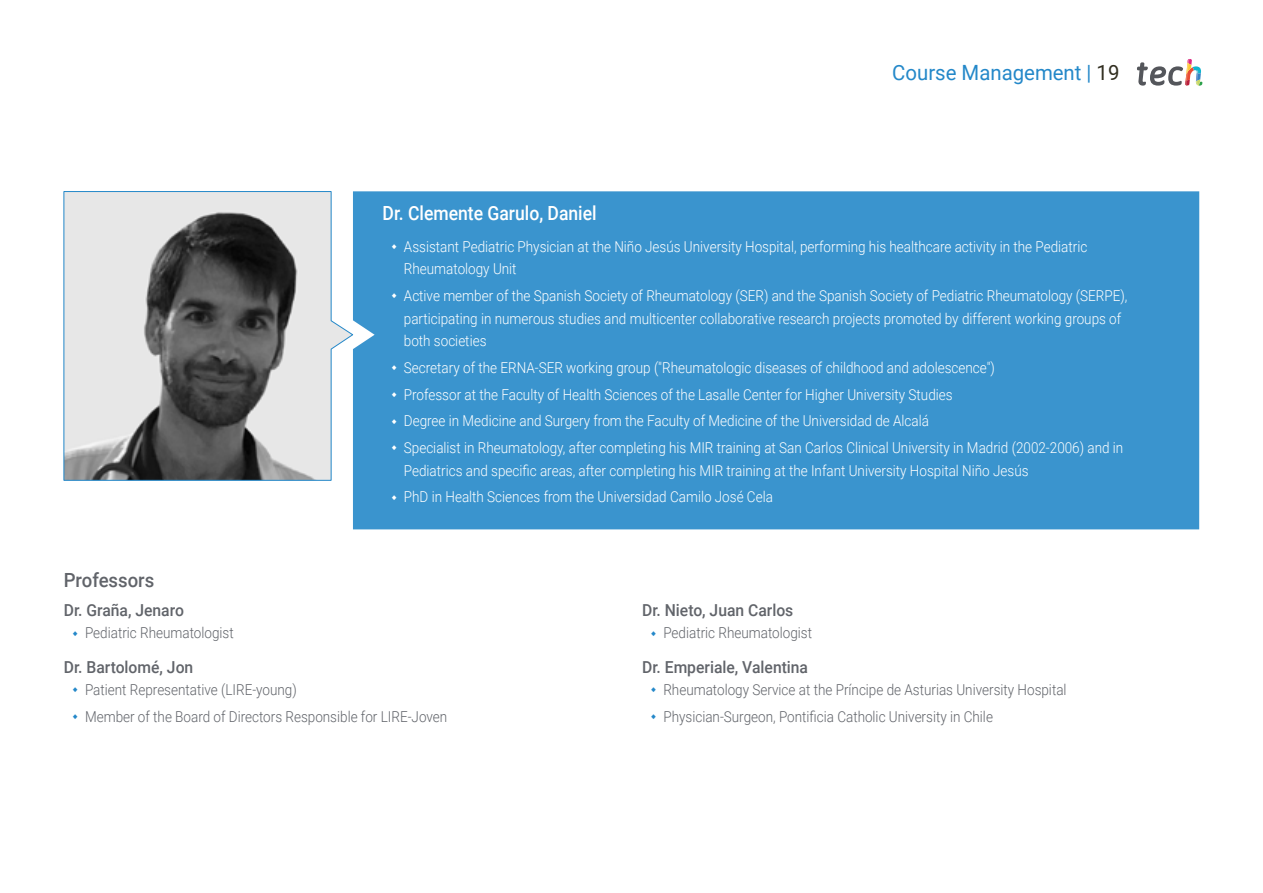
<style>
.page{position:relative;width:1263px;height:893px;background:#fff}
.page>*{position:absolute;margin:0;border:0;box-sizing:border-box;transform-origin:0 0}
.t1{font:21px "Roboto";color:#2488c9}
.t2{font:500 19.5px "Roboto";color:#fff;scale:.9 1}
.t3{font:500 19.5px "Roboto";color:#61646a;scale:.95 1}
.t4{font:500 16.5px "Roboto";color:#61646a;scale:.95 1}
.t5{font:300 15px/26.7px "Roboto";color:#fff;scale:.9 1}
.t6{font:300 15px/26.7px "Roboto";color:#61646a;scale:.9 1}
.s1{color:#312e20}
</style>
<div class="page">
<svg style="left:1137px;top:59px;width:65px;height:27px"></svg>
<div style="left:353px;top:191px;width:846px;height:338px;background:#3a94ce"></div>
<svg style="left:64px;top:191px;width:289px;height:290px;background:#a3a4a5"></svg>
<svg style="left:392px;top:244px;width:4px;height:5px"></svg>
<svg style="left:392px;top:293px;width:4px;height:5px"></svg>
<svg style="left:392px;top:365px;width:4px;height:5px"></svg>
<svg style="left:392px;top:392px;width:4px;height:5px"></svg>
<svg style="left:392px;top:419px;width:4px;height:5px"></svg>
<svg style="left:392px;top:445px;width:4px;height:5px"></svg>
<svg style="left:392px;top:495px;width:4px;height:5px"></svg>
<h1 class="t1" style="left:892px;top:57px;width:229px">Course Management | <span class="s1">19</span></h1>
<h2 class="t2" style="left:383px;top:199px;width:239px">Dr. Clemente Garulo, Daniel</h2>
<p class="t5" style="left:404px;top:235px;width:761px;line-height:22.5px">Assistant Pediatric Physician at the Niño Jesús University Hospital, performing his healthcare activity in the Pediatric<br>Rheumatology Unit</p>
<p class="t5" style="left:404px;top:284px;width:805px;line-height:22.5px">Active member of the Spanish Society of Rheumatology (SER) and the Spanish Society of Pediatric Rheumatology (SERPE), participating in numerous studies and multicenter collaborative research projects promoted by different working groups of both societies</p>
<p class="t5" style="left:404px;top:353px;width:801px">Secretary of the ERNA-SER working group ("Rheumatologic diseases of childhood and adolescence")<br>Professor at the Faculty of Health Sciences of the Lasalle Center for Higher University Studies<br>Degree in Medicine and Surgery from the Faculty of Medicine of the Universidad de Alcalá<br>Specialist in Rheumatology, after completing his MIR training at San Carlos Clinical University in Madrid (2002-2006) and in</p>
<p class="t5" style="left:404px;top:456px;width:695px">Pediatrics and specific areas, after completing his MIR training at the Infant University Hospital Niño Jesús<br>PhD in Health Sciences from the Universidad Camilo José Cela</p>
<h2 class="t3" style="left:64px;top:566px;width:97px">Professors</h2>
<p class="t4" style="left:64px;top:598px;width:128px">Dr. Graña, Jenaro</p>
<p class="t6" style="left:85px;top:619px;width:167px">Pediatric Rheumatologist</p>
<p class="t4" style="left:64px;top:655px;width:138px">Dr. Bartolomé, Jon</p>
<p class="t6" style="left:85px;top:676px;width:404px">Patient Representative (LIRE-young)<br>Member of the Board of Directors Responsible for LIRE-Joven</p>
<p class="t4" style="left:642px;top:598px;width:161px">Dr. Nieto, Juan Carlos</p>
<p class="t6" style="left:663px;top:619px;width:167px">Pediatric Rheumatologist</p>
<p class="t4" style="left:642px;top:655px;width:176px">Dr. Emperiale, Valentina</p>
<p class="t6" style="left:663px;top:676px;width:449px">Rheumatology Service at the Príncipe de Asturias University Hospital<br>Physician-Surgeon, Pontificia Catholic University in Chile</p>
</div>
